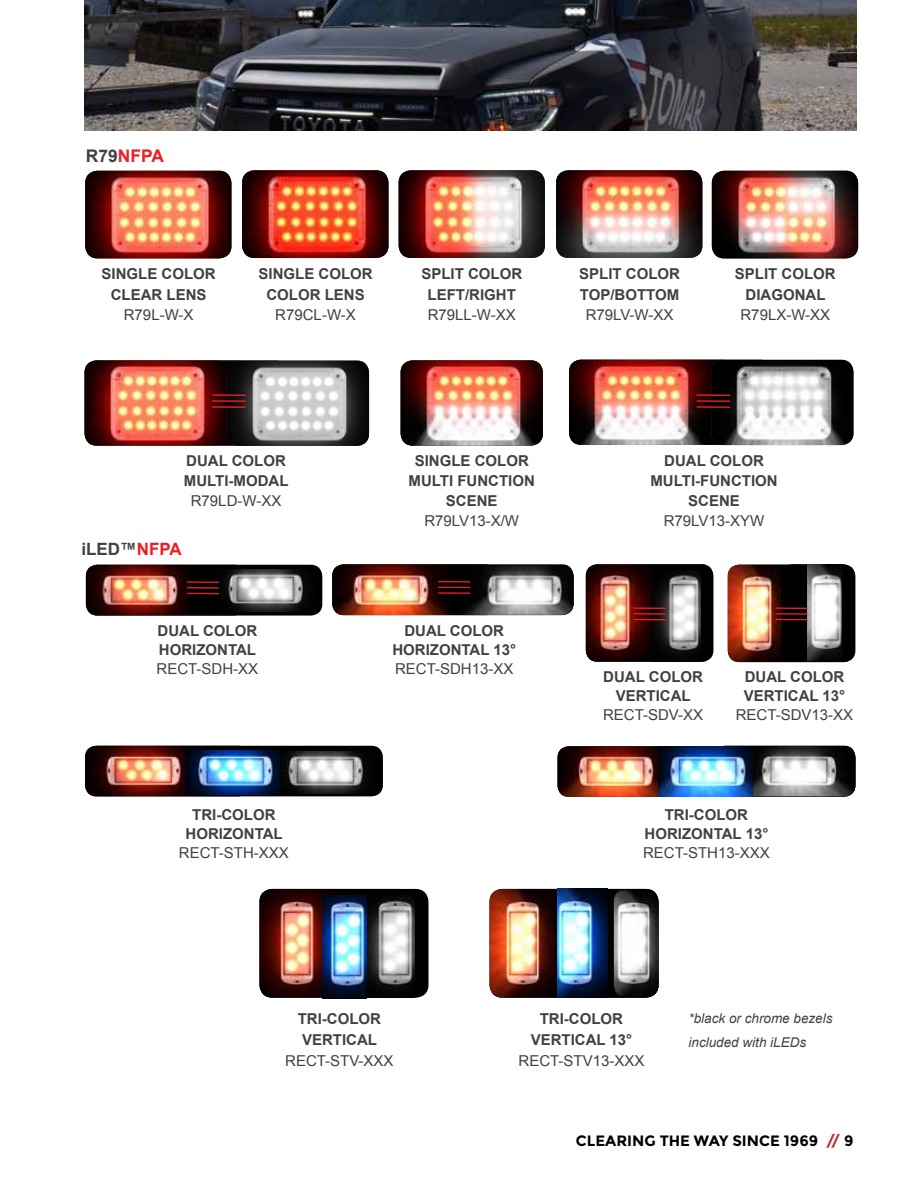
<style>
.page{position:relative;width:918px;height:1188px;background:#fff}
.page>*{position:absolute;margin:0;border:0;box-sizing:border-box;transform-origin:0 0}
.t1{font:700 17.4px "Arial";color:#ed1d24}
.t2{font:700 16.95px "Arial";color:#414042}
.t3{font:700 15px/18.8px "Arial";color:#414042;text-align:center}
.t4{font:15px "Arial";color:#414042}
.t5{font:700 15px "Montserrat";color:#000}
.t6{font:italic 13.5px/24px "Arial";color:#414042}
.s1{color:#414042}
.s2{color:#ed1d24}
.s3{color:#c4202d}
</style>
<div class="page">
<img style="left:85px;top:171px;width:146px;height:87px">
<img style="left:242px;top:170px;width:147px;height:88px">
<img style="left:399px;top:170px;width:146px;height:88px">
<img style="left:556px;top:170px;width:146px;height:88px">
<img style="left:712px;top:171px;width:146px;height:87px">
<div style="left:86px;top:565px;width:236px;height:51px;background:#000;border-radius:11px"></div>
<img style="left:86px;top:565px;width:150px;height:51px">
<img style="left:85px;top:0;width:772px;height:131px">
<img style="left:401px;top:360px;width:142px;height:86px">
<img style="left:569px;top:360px;width:142px;height:85px">
<img style="left:711px;top:360px;width:142px;height:85px">
<hr style="left:697px;top:400px;width:33px;height:2px;background:#ed1d24">
<hr style="left:697px;top:394px;width:33px;height:2px;background:#ed1d24">
<hr style="left:697px;top:406px;width:33px;height:2px;background:#ed1d24">
<img style="left:85px;top:360px;width:154px;height:86px">
<img style="left:227px;top:361px;width:142px;height:85px">
<hr style="left:212px;top:400px;width:34px;height:2px;background:#ed1d24">
<hr style="left:212px;top:394px;width:34px;height:2px;background:#ed1d24">
<hr style="left:212px;top:406px;width:34px;height:2px;background:#ed1d24">
<img style="left:190px;top:570px;width:116px;height:42px">
<hr style="left:187px;top:587px;width:32px;height:2px;background:#ed1d24">
<hr style="left:187px;top:581px;width:32px;height:2px;background:#ed1d24">
<hr style="left:187px;top:593px;width:32px;height:1px;background:#ed1d24">
<img style="left:332px;top:564px;width:155px;height:51px">
<img style="left:453px;top:565px;width:121px;height:50px">
<hr style="left:438px;top:587px;width:32px;height:1px;background:#ed1d24">
<hr style="left:438px;top:581px;width:32px;height:2px;background:#ed1d24">
<hr style="left:438px;top:592px;width:32px;height:2px;background:#ed1d24">
<div style="left:586px;top:564px;width:127px;height:98px;background:#000;border-radius:11px"></div>
<img style="left:586px;top:564px;width:120px;height:98px">
<img style="left:653px;top:570px;width:48px;height:92px">
<hr style="left:634px;top:613px;width:32px;height:2px;background:#ed1d24">
<hr style="left:634px;top:607px;width:32px;height:2px;background:#ed1d24">
<hr style="left:634px;top:619px;width:32px;height:1px;background:#ed1d24">
<img style="left:728px;top:565px;width:120px;height:97px">
<div style="left:781px;top:564px;width:72px;height:98px;background:#000;border-radius:11px"></div>
<img style="left:808px;top:564px;width:34px;height:97px">
<hr style="left:776px;top:613px;width:32px;height:2px;background:#ed1d24">
<hr style="left:776px;top:607px;width:32px;height:2px;background:#ed1d24">
<hr style="left:776px;top:619px;width:32px;height:1px;background:#ed1d24">
<div style="left:85px;top:746px;width:298px;height:50px;background:#000;border-radius:11px"></div>
<img style="left:85px;top:746px;width:155px;height:50px">
<img style="left:283px;top:752px;width:85px;height:42px">
<img style="left:186px;top:750px;width:94px;height:44px">
<img style="left:558px;top:746px;width:100px;height:51px">
<img style="left:752px;top:746px;width:103px;height:50px">
<img style="left:658px;top:746px;width:94px;height:51px">
<div style="left:259px;top:889px;width:169px;height:109px;background:#000;border-radius:13px"></div>
<img style="left:259px;top:889px;width:102px;height:109px">
<img style="left:361px;top:895px;width:54px;height:94px">
<img style="left:322px;top:896px;width:45px;height:102px">
<img style="left:490px;top:889px;width:133px;height:109px">
<div style="left:614px;top:889px;width:45px;height:109px;background:#000;border-radius:13px"></div>
<img style="left:614px;top:891px;width:45px;height:105px">
<img style="left:558px;top:889px;width:50px;height:108px">
<p class="t1" style="left:86px;top:145px;width:80px"><span class="s1">R79</span>NFPA</p>
<p class="t3" style="left:102px;top:264px;width:116px;line-height:20.4px">SINGLE COLOR<br>CLEAR LENS</p>
<p class="t4" style="left:124px;top:305px;width:71px">R79L-W-X</p>
<p class="t3" style="left:259px;top:264px;width:116px;line-height:20.4px">SINGLE COLOR<br>COLOR LENS</p>
<p class="t4" style="left:275px;top:305px;width:82px">R79CL-W-X</p>
<p class="t3" style="left:421px;top:264px;width:102px;line-height:20.4px">SPLIT COLOR<br>LEFT/RIGHT</p>
<p class="t4" style="left:428px;top:305px;width:90px">R79LL-W-XX</p>
<p class="t3" style="left:579px;top:264px;width:102px;line-height:20.4px;text-align:left">SPLIT COLOR<br>TOP/BOTTOM</p>
<p class="t4" style="left:586px;top:305px;width:89px">R79LV-W-XX</p>
<p class="t3" style="left:735px;top:264px;width:102px;line-height:20.4px">SPLIT COLOR<br>DIAGONAL</p>
<p class="t4" style="left:740px;top:305px;width:91px">R79LX-W-XX</p>
<p class="t3" style="left:184px;top:452px;width:106px;line-height:19.8px;text-align:left">DUAL COLOR<br>MULTI-MODAL</p>
<p class="t4" style="left:191px;top:491px;width:92px">R79LD-W-XX</p>
<p class="t2" style="left:81px;top:538px;width:102px">iLED™<span class="s2">NFPA</span></p>
<p class="t3" style="left:158px;top:622px;width:101px;text-align:left">DUAL COLOR<br>HORIZONTAL</p>
<p class="t4" style="left:157px;top:659px;width:103px">RECT-SDH-XX</p>
<p class="t3" style="left:186px;top:806px;width:99px">TRI-COLOR<br>HORIZONTAL</p>
<p class="t4" style="left:179px;top:843px;width:112px">RECT-STH-XXX</p>
<p class="t3" style="left:409px;top:452px;width:128px;line-height:19.8px">SINGLE COLOR<br>MULTI FUNCTION<br>SCENE</p>
<p class="t4" style="left:424px;top:510px;width:96px">R79LV13-X/W</p>
<p class="t3" style="left:392px;top:622px;width:125px">DUAL COLOR<br>HORIZONTAL 13°</p>
<p class="t4" style="left:395px;top:659px;width:120px">RECT-SDH13-XX</p>
<p class="t3" style="left:651px;top:452px;width:129px;line-height:19.8px">DUAL COLOR<br>MULTI-FUNCTION<br>SCENE</p>
<p class="t4" style="left:664px;top:510px;width:102px">R79LV13-XYW</p>
<p class="t3" style="left:603px;top:668px;width:101px">DUAL COLOR<br>VERTICAL</p>
<p class="t4" style="left:603px;top:705px;width:102px">RECT-SDV-XX</p>
<p class="t3" style="left:744px;top:668px;width:103px;text-align:left">DUAL COLOR<br>VERTICAL 13°</p>
<p class="t4" style="left:736px;top:705px;width:119px">RECT-SDV13-XX</p>
<p class="t3" style="left:645px;top:806px;width:125px">TRI-COLOR<br>HORIZONTAL 13°</p>
<p class="t4" style="left:643px;top:843px;width:128px">RECT-STH13-XXX</p>
<p class="t3" style="left:298px;top:1008px;width:85px;line-height:21px;text-align:left">TRI-COLOR<br>VERTICAL</p>
<p class="t4" style="left:285px;top:1051px;width:110px">RECT-STV-XXX</p>
<p class="t3" style="left:531px;top:1008px;width:103px;line-height:21px">TRI-COLOR<br>VERTICAL 13°</p>
<p class="t4" style="left:519px;top:1051px;width:127px">RECT-STV13-XXX</p>
<p class="t6" style="left:689px;top:1006px;width:146px">*black or chrome bezels included with iLEDs</p>
<p class="t5" style="left:576px;top:1132px;width:279px">CLEARING THE WAY SINCE 1969 <span class="s3">//</span> 9</p>
</div>
